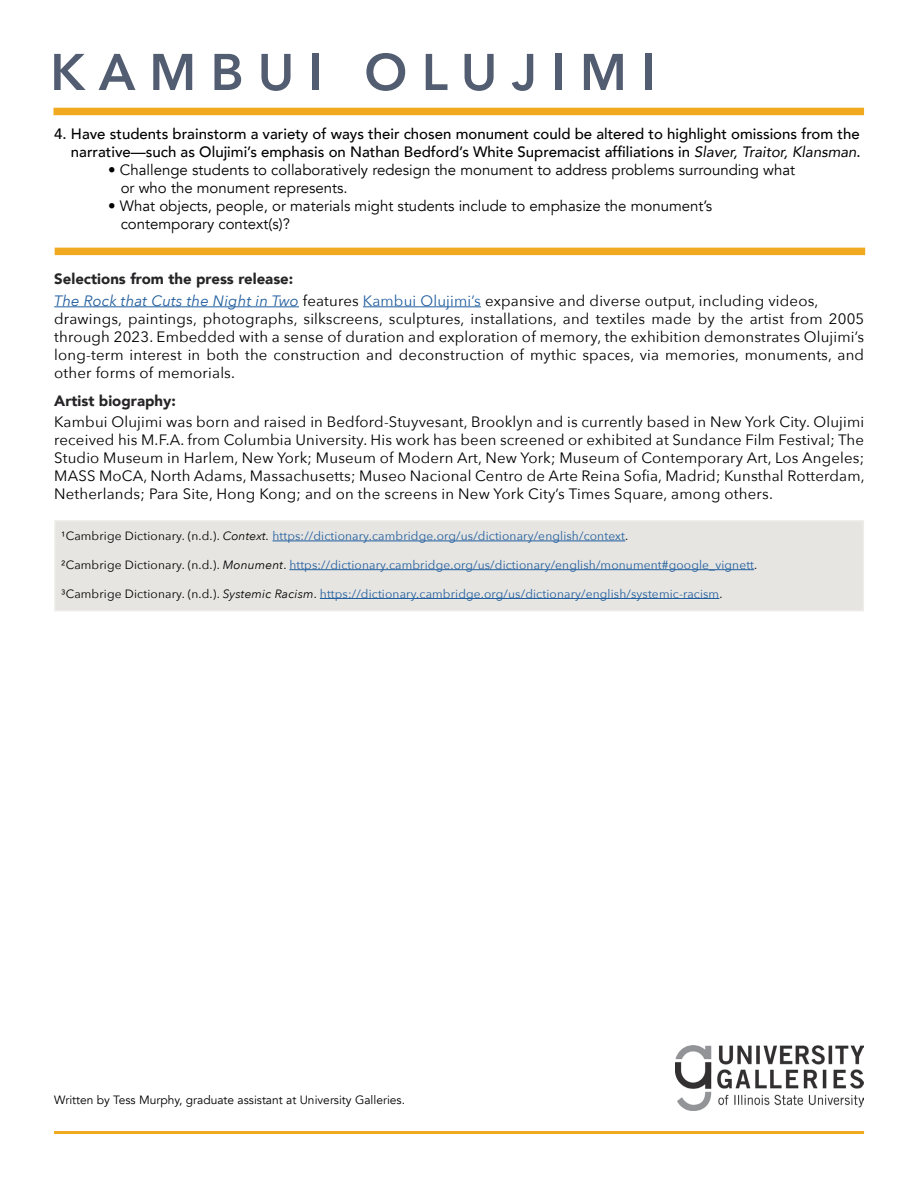
<style>
.page{position:relative;width:918px;height:1188px;background:#fff}
.page>*{position:absolute;margin:0;border:0;box-sizing:border-box;transform-origin:0 0}
.t1{font:600 51px "Avenir Next";letter-spacing:.28em;color:#535d71}
.t2{font:15px/18px "Avenir Next";letter-spacing:.01em;color:#000}
.t3{font:15px/18px "Avenir";color:#000}
.t4{font:500 15px/18px "Avenir";color:#000;text-align:right}
.t5{font:900 15px "Avenir";color:#262426}
.t6{font:12px "Avenir Next";letter-spacing:.01em;color:#215e9e}
.t7{font:12px "Avenir";color:#000}
.s1{font-weight:400;font-style:italic}
.s2{font-weight:300}
.s3{font-style:italic;color:#215e9e}
.s4{color:#215e9e}
.s5{color:#000}
.s6{font-style:italic;color:#000}
</style>
<div class="page">
<img style="left:675px;top:1046px;width:189px;height:64px">
<div style="left:53px;top:108px;width:811px;height:7px;background:#f1a920"></div>
<hr style="left:54px;top:306px;width:245px;height:1px;background:#215e9e">
<hr style="left:363px;top:306px;width:118px;height:1px;background:#215e9e">
<div style="left:54px;top:520px;width:810px;height:91px;background:#e6e5e2;border:2px solid #edecea"></div>
<hr style="left:272px;top:541px;width:353px;height:1px;background:#215e9e">
<hr style="left:289px;top:569px;width:465px;height:1px;background:#215e9e">
<hr style="left:320px;top:598px;width:399px;height:1px;background:#215e9e">
<div style="left:55px;top:248px;width:810px;height:7px;background:#f1a920"></div>
<hr style="left:54px;top:1131px;width:810px;height:3px;background:#f1a920">
<h1 class="t1" style="left:50px;top:28px;width:607px">KAMBUI OLUJIMI</h1>
<p class="t4" style="left:54px;top:124px;width:808px">4. Have students brainstorm a variety of ways their chosen monument could be altered to highlight omissions from the narrative—such as Olujimi’s emphasis on Nathan Bedford’s White Supremacist affiliations in <span class="s1">Slaver, Traitor, Klansman</span>.</p>
<p class="t3" style="left:121px;top:161px;width:676px;text-indent:-13px"><span class="s2">•</span> Challenge students to collaboratively redesign the monument to address problems surrounding what or who the monument represents.</p>
<p class="t3" style="left:121px;top:197px;width:593px;text-indent:-13px"><span class="s2">•</span> What objects, people, or materials might students include to emphasize the monument’s contemporary context(s)?</p>
<p class="t5" style="left:54px;top:266px;width:241px">Selections from the press release:</p>
<p class="t2" style="left:54px;top:291px;width:812px"><span class="s3">The Rock that Cuts the Night in Two</span> features <span class="s4">Kambui Olujimi’s</span> expansive and diverse output, including videos, drawings, paintings, photographs, silkscreens, sculptures, installations, and textiles made by the artist from 2005 through 2023. Embedded with a sense of duration and exploration of memory, the exhibition demonstrates Olujimi’s long-term interest in both the construction and deconstruction of mythic spaces, via memories, monuments, and other forms of memorials.</p>
<p class="t2" style="left:54px;top:412px;width:812px;text-align:justify">Kambui Olujimi was born and raised in Bedford-Stuyvesant, Brooklyn and is currently based in New York City. Olujimi received his M.F.A. from Columbia University. His work has been screened or exhibited at Sundance Film Festival; The Studio Museum in Harlem, New York; Museum of Modern Art, New York; Museum of Contemporary Art, Los Angeles; MASS MoCA, North Adams, Massachusetts; Museo Nacional Centro de Arte Reina Sofia, Madrid; Kunsthal Rotterdam, Netherlands; Para Site, Hong Kong; and on the screens in New York City’s Times Square, among others.</p>
<p class="t5" style="left:54px;top:388px;width:123px">Artist biography:</p>
<p class="t6" style="left:61px;top:526px;width:569px"><span class="s5">¹Cambrige Dictionary. (n.d.).</span> <span class="s6">Context.</span> https://dictionary.cambridge.org/us/dictionary/english/context<span class="s5">.</span></p>
<p class="t6" style="left:61px;top:554px;width:698px"><span class="s5">²Cambrige Dictionary. (n.d.).</span> <span class="s6">Monument</span><span class="s5">.</span> https://dictionary.cambridge.org/us/dictionary/english/monument#google_vignett<span class="s5">.</span></p>
<p class="t6" style="left:61px;top:583px;width:663px"><span class="s5">³Cambrige Dictionary. (n.d.).</span> <span class="s6">Systemic Racism</span><span class="s5">.</span> https://dictionary.cambridge.org/us/dictionary/english/systemic-racism<span class="s5">.</span></p>
<p class="t7" style="left:54px;top:1093px;width:352px">Written by Tess Murphy, graduate assistant at University Galleries.</p>
</div>
